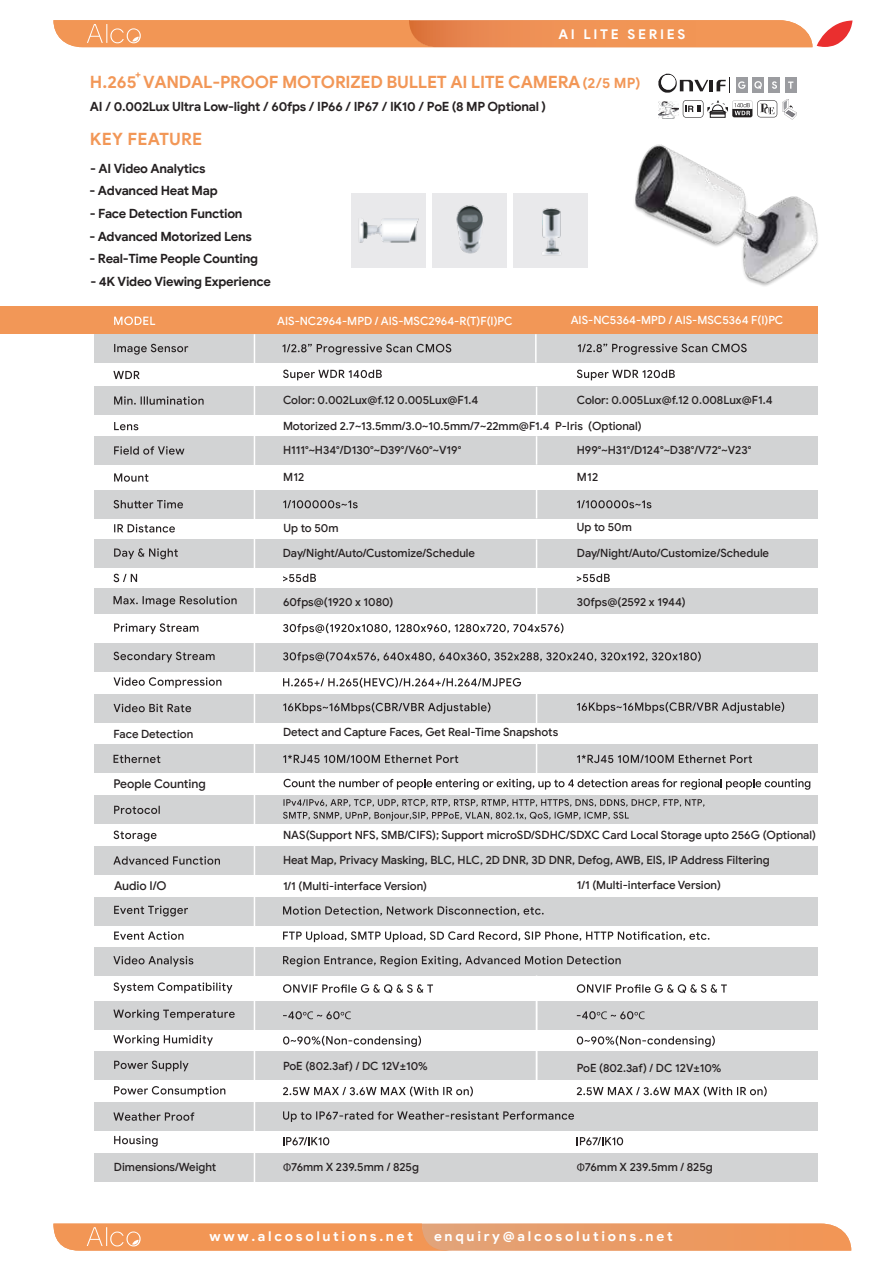
<style>
.page{position:relative;width:893px;height:1263px;background:#fff}
.page>*{position:absolute;margin:0;border:0;box-sizing:border-box;transform-origin:0 0}
.t1{font:700 17.1px "Google Sans";letter-spacing:-.015em;color:#f29757}
.t2{font:700 17.1px "Google Sans";letter-spacing:.01em;color:#f29757}
.t3{font:700 13.5px "Google Sans";letter-spacing:.2em;color:#fff}
.t4{font:700 12.75px "Google Sans";letter-spacing:-.025em;color:#231f20}
.t5{font:700 12.75px "Google Sans";letter-spacing:-.025em;color:#262122}
.t6{font:500 12px "Google Sans";letter-spacing:-.005em;color:#262122}
.t7{font:500 11.4px/24.5px "Google Sans";color:#262122}
.t8{font:500 11.4px "Google Sans";color:#fff}
.s1{font-size:14.25px}
.s2{font-family:"Myriad Pro";font-weight:400}
</style>
<div class="page">
<svg style="left:817px;top:21px;width:35px;height:26px"></svg>
<svg style="left:53px;top:20px;width:759px;height:27px;background:#f09558"></svg>
<svg style="left:53px;top:1223px;width:798px;height:27px;background:#ee9c63"></svg>
<div style="left:0;top:306px;width:818px;height:28px;background:#f29757"></div>
<svg style="left:136px;top:72px;width:4px;height:5px"></svg>
<div style="left:94px;top:334px;width:724px;height:29px;background:#d2d3d4"></div>
<div style="left:94px;top:387px;width:724px;height:28px;background:#d2d3d4"></div>
<div style="left:94px;top:436px;width:724px;height:29px;background:#d2d3d4"></div>
<div style="left:94px;top:490px;width:724px;height:28px;background:#d2d3d4"></div>
<div style="left:94px;top:540px;width:724px;height:28px;background:#d2d3d4"></div>
<div style="left:94px;top:589px;width:724px;height:25px;background:#d2d3d4"></div>
<div style="left:94px;top:643px;width:724px;height:28px;background:#d2d3d4"></div>
<div style="left:94px;top:694px;width:724px;height:28px;background:#d2d3d4"></div>
<div style="left:94px;top:745px;width:724px;height:28px;background:#d2d3d4"></div>
<div style="left:94px;top:796px;width:724px;height:28px;background:#d2d3d4"></div>
<div style="left:94px;top:846px;width:724px;height:29px;background:#d2d3d4"></div>
<div style="left:94px;top:897px;width:724px;height:28px;background:#d2d3d4"></div>
<div style="left:94px;top:947px;width:724px;height:28px;background:#d2d3d4"></div>
<div style="left:94px;top:1001px;width:724px;height:28px;background:#d2d3d4"></div>
<div style="left:94px;top:1052px;width:724px;height:28px;background:#d2d3d4"></div>
<div style="left:94px;top:1102px;width:724px;height:29px;background:#d2d3d4"></div>
<div style="left:94px;top:1153px;width:724px;height:28px;background:#d2d3d4"></div>
<img style="left:634px;top:144px;width:184px;height:142px">
<svg style="left:708px;top:175px;width:31px;height:21px"></svg>
<svg style="left:114px;top:344px;width:74px;height:11px"></svg>
<svg style="left:113px;top:371px;width:27px;height:8px"></svg>
<svg style="left:114px;top:396px;width:90px;height:9px"></svg>
<svg style="left:114px;top:422px;width:24px;height:8px"></svg>
<svg style="left:114px;top:446px;width:70px;height:9px"></svg>
<svg style="left:114px;top:473px;width:34px;height:9px"></svg>
<svg style="left:114px;top:500px;width:69px;height:8px"></svg>
<svg style="left:114px;top:524px;width:61px;height:8px"></svg>
<svg style="left:114px;top:548px;width:64px;height:11px"></svg>
<svg style="left:114px;top:574px;width:23px;height:8px"></svg>
<svg style="left:114px;top:596px;width:123px;height:11px"></svg>
<svg style="left:114px;top:677px;width:107px;height:11px"></svg>
<svg style="left:114px;top:704px;width:77px;height:8px"></svg>
<svg style="left:114px;top:755px;width:46px;height:8px"></svg>
<svg style="left:114px;top:806px;width:46px;height:8px"></svg>
<svg style="left:114px;top:830px;width:43px;height:11px"></svg>
<svg style="left:113px;top:856px;width:107px;height:9px"></svg>
<svg style="left:114px;top:905px;width:74px;height:11px"></svg>
<svg style="left:114px;top:931px;width:70px;height:9px"></svg>
<svg style="left:113px;top:956px;width:80px;height:11px"></svg>
<svg style="left:114px;top:982px;width:118px;height:11px"></svg>
<svg style="left:113px;top:1009px;width:122px;height:11px"></svg>
<svg style="left:113px;top:1035px;width:100px;height:11px"></svg>
<svg style="left:114px;top:1060px;width:75px;height:11px"></svg>
<svg style="left:114px;top:1086px;width:111px;height:11px"></svg>
<svg style="left:113px;top:1112px;width:81px;height:9px"></svg>
<svg style="left:114px;top:1136px;width:44px;height:11px"></svg>
<hr style="left:254px;top:334px;width:1px;height:862px;background:#fff">
<svg style="left:283px;top:623px;width:280px;height:11px"></svg>
<svg style="left:283px;top:651px;width:418px;height:12px"></svg>
<svg style="left:283px;top:677px;width:238px;height:11px"></svg>
<svg style="left:283px;top:702px;width:207px;height:12px"></svg>
<svg style="left:577px;top:702px;width:207px;height:11px"></svg>
<svg style="left:283px;top:755px;width:175px;height:8px"></svg>
<svg style="left:577px;top:755px;width:175px;height:8px"></svg>
<svg style="left:283px;top:1086px;width:190px;height:11px"></svg>
<svg style="left:577px;top:1086px;width:190px;height:11px"></svg>
<svg style="left:283px;top:1111px;width:291px;height:11px"></svg>
<svg style="left:283px;top:984px;width:150px;height:9px"></svg>
<svg style="left:283px;top:1011px;width:68px;height:8px"></svg>
<svg style="left:283px;top:1035px;width:138px;height:12px"></svg>
<svg style="left:577px;top:984px;width:150px;height:9px"></svg>
<svg style="left:577px;top:1011px;width:68px;height:8px"></svg>
<svg style="left:577px;top:1035px;width:138px;height:12px"></svg>
<svg style="left:283px;top:799px;width:421px;height:22px"></svg>
<svg style="left:283px;top:906px;width:261px;height:10px"></svg>
<svg style="left:283px;top:931px;width:426px;height:11px"></svg>
<svg style="left:283px;top:956px;width:338px;height:11px"></svg>
<svg style="left:283px;top:370px;width:99px;height:10px"></svg>
<svg style="left:283px;top:500px;width:75px;height:8px"></svg>
<svg style="left:283px;top:574px;width:33px;height:8px"></svg>
<img style="left:470px;top:193px;width:7px;height:75px">
<img style="left:477px;top:193px;width:111px;height:75px">
<img style="left:351px;top:193px;width:119px;height:75px">
<img style="left:658px;top:101px;width:20px;height:18px">
<svg style="left:683px;top:99px;width:114px;height:20px"></svg>
<svg style="left:536px;top:589px;width:1px;height:25px"></svg>
<hr style="left:536px;top:683px;width:1px;height:96px;background:#fff">
<hr style="left:536px;top:993px;width:1px;height:109px;background:#fff">
<svg style="left:536px;top:436px;width:1px;height:29px"></svg>
<svg style="left:536px;top:490px;width:1px;height:28px"></svg>
<svg style="left:536px;top:539px;width:1px;height:29px"></svg>
<svg style="left:536px;top:387px;width:1px;height:28px"></svg>
<hr style="left:535px;top:334px;width:2px;height:29px;background:#fff">
<svg style="left:577px;top:500px;width:74px;height:8px"></svg>
<svg style="left:577px;top:574px;width:33px;height:8px"></svg>
<svg style="left:577px;top:370px;width:98px;height:10px"></svg>
<svg style="left:658px;top:74px;width:72px;height:19px"></svg>
<div style="left:736px;top:78px;width:12px;height:15px;background:#9b9ca0"></div>
<div style="left:752px;top:78px;width:12px;height:15px;background:#9b9ca0"></div>
<div style="left:768px;top:78px;width:12px;height:15px;background:#9b9ca0"></div>
<div style="left:785px;top:78px;width:12px;height:15px;background:#9b9ca0"></div>
<svg style="left:738px;top:81px;width:7px;height:8px"></svg>
<svg style="left:754px;top:81px;width:8px;height:8px"></svg>
<svg style="left:772px;top:81px;width:5px;height:8px"></svg>
<svg style="left:788px;top:82px;width:5px;height:7px"></svg>
<svg style="left:284px;top:779px;width:526px;height:11px"></svg>
<svg style="left:283px;top:1137px;width:46px;height:8px"></svg>
<svg style="left:577px;top:1137px;width:46px;height:8px"></svg>
<svg style="left:114px;top:623px;width:84px;height:11px"></svg>
<svg style="left:114px;top:652px;width:101px;height:10px"></svg>
<svg style="left:114px;top:316px;width:41px;height:9px"></svg>
<svg style="left:282px;top:344px;width:169px;height:11px"></svg>
<svg style="left:578px;top:344px;width:169px;height:11px"></svg>
<p class="t3" style="left:558px;top:26px;width:128px">AI LITE SERIES</p>
<h1 class="t1" style="left:90px;top:71px;width:552px">H.265 VANDAL-PROOF MOTORIZED BULLET AI LITE CAMERA <span class="s1">(2/5 MP)</span></h1>
<p class="t5" style="left:90px;top:99px;width:458px">AI / 0.002Lux Ultra Low-light / 60fps / IP66 / IP67 / IK10 / PoE (8 MP Optional )</p>
<h1 class="t2" style="left:90px;top:129px;width:114px">KEY FEATURE</h1>
<p class="t5" style="left:90px;top:160px;width:117px">- AI Video Analytics</p>
<p class="t4" style="left:90px;top:182px;width:130px">- Advanced Heat Map</p>
<p class="t4" style="left:89px;top:229px;width:164px">- Advanced Motorized Lens</p>
<p class="t4" style="left:90px;top:206px;width:154px">- Face Detection Function</p>
<p class="t4" style="left:90px;top:250px;width:170px">- Real-Time People Counting</p>
<p class="t4" style="left:90px;top:274px;width:182px">- 4K Video Viewing Experience</p>
<p class="t8" style="left:277px;top:314px;width:237px">AIS-NC2964-MPD / AIS-MSC2964-R(T)F(I)PC</p>
<p class="t8" style="left:571px;top:313px;width:214px">AIS-NC5364-MPD / AIS-MSC5364 F(I)PC</p>
<p class="t7" style="left:283px;top:388px;width:197px">Color: 0.002Lux@f.12 0.005Lux@F1.4</p>
<p class="t7" style="left:577px;top:388px;width:197px">Color: 0.005Lux@f.12 0.008Lux@F1.4</p>
<p class="t7" style="left:283px;top:414px;width:360px">Motorized 2.7~13.5mm/3.0~10.5mm/7~22mm@F1.4 P-Iris (Optional)<br>H111°~H34°/D130°~D39°/V60°~V19°</p>
<p class="t7" style="left:577px;top:438px;width:176px">H99°~H31°/D124°~D38°/V72°~V23°</p>
<p class="t7" style="left:283px;top:465px;width:23px">M12</p>
<p class="t7" style="left:577px;top:465px;width:23px">M12</p>
<p class="t7" style="left:283px;top:516px;width:57px">Up to 50m</p>
<p class="t7" style="left:577px;top:515px;width:57px">Up to 50m</p>
<p class="t7" style="left:283px;top:541px;width:194px">Day/Night/Auto/Customize/Schedule</p>
<p class="t7" style="left:577px;top:541px;width:194px">Day/Night/Auto/Customize/Schedule</p>
<p class="t7" style="left:283px;top:590px;width:112px">60fps@(1920 x 1080)</p>
<p class="t7" style="left:577px;top:590px;width:110px">30fps@(2592 x 1944)</p>
<p class="t7" style="left:114px;top:722px;width:81px">Face Detection</p>
<p class="t7" style="left:283px;top:720px;width:277px">Detect and Capture Faces, Get Real-Time Snapshots</p>
<p class="t6" style="left:114px;top:777px;width:94px">People Counting</p>
<p class="t7" style="left:283px;top:823px;width:534px">NAS(Support NFS, SMB/CIFS); Support microSD/SDHC/SDXC Card Local Storage upto 256G (Optional)<br>Heat Map, Privacy Masking, BLC, HLC, 2D DNR, 3D DNR, Defog, AWB, EIS, IP Address Filtering</p>
<p class="t6" style="left:114px;top:879px;width:54px">Audio I/O</p>
<p class="t7" style="left:283px;top:874px;width:146px">1/1 (Multi-interface Version)</p>
<p class="t7" style="left:577px;top:873px;width:146px">1/1 (Multi-interface Version)</p>
<p class="t7" style="left:283px;top:1054px;width:146px">PoE (802.3af) / DC 12V±10%</p>
<p class="t7" style="left:577px;top:1056px;width:146px">PoE (802.3af) / DC 12V±10%</p>
<p class="t7" style="left:114px;top:1155px;width:104px">Dimensions/Weight</p>
<p class="t7" style="left:283px;top:1155px;width:137px"><span class="s2">Φ</span>76mm X 239.5mm / 825g</p>
<p class="t7" style="left:577px;top:1155px;width:137px"><span class="s2">Φ</span>76mm X 239.5mm / 825g</p>
<p class="t3" style="left:209px;top:1228px;width:205px">www.alcosolutions.net</p>
<p class="t3" style="left:434px;top:1228px;width:240px">enquiry@alcosolutions.net</p>
</div>
